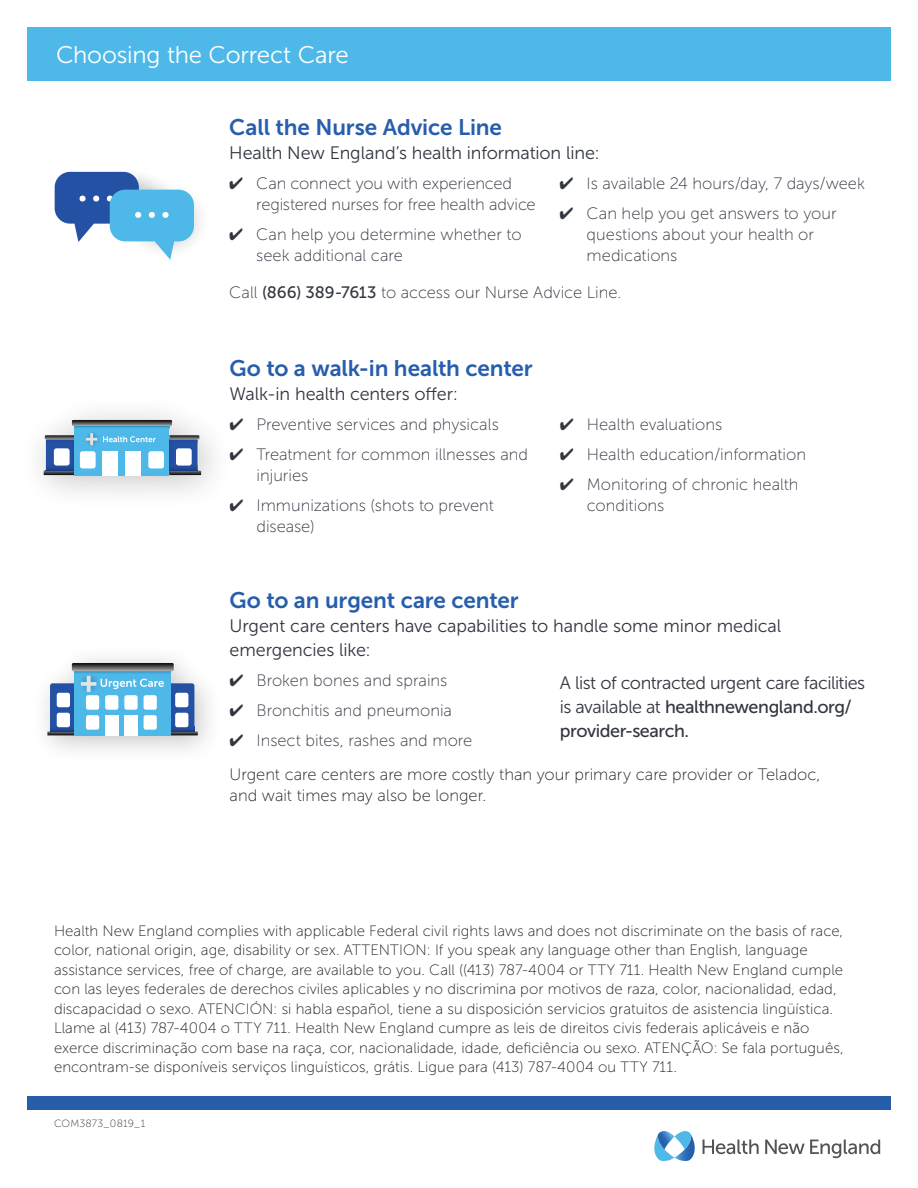
<style>
.page{position:relative;width:918px;height:1188px;background:#fff}
.page>*{position:absolute;margin:0;border:0;box-sizing:border-box;transform-origin:0 0}
.Page_Title{font:24px "Museo Sans 300";letter-spacing:-.01em;color:#fff}
.body{font:22.5px "Museo Sans 700";letter-spacing:-.005em;color:#275eac}
.body-2{font:18px/24px "Museo Sans 300";letter-spacing:-.01em;color:#323640}
.body-3{font:18px/24px "Museo Sans 300";letter-spacing:-.03em;color:#323640}
.body-4{font:16.5px/21px "Museo Sans 100";color:#323640}
.body-5{font:16.5px/21px "Museo Sans 100";color:#231f20}
.body-6{font:15px/19.5px "Museo Sans 100";letter-spacing:.005em;color:#231f20}
.body-7{font:10.5px "Museo Sans 100";letter-spacing:.015em;color:#323640}
.s1{font-family:"Museo Sans 500"}
</style>
<div class="page">
<div style="left:27px;top:27px;width:864px;height:54px;background:#4eb9e9"></div>
<div style="left:27px;top:1097px;width:864px;height:13px;background:#275eac"></div>
<svg style="left:654px;top:1131px;width:105px;height:30px"></svg>
<svg style="left:765px;top:1140px;width:115px;height:18px"></svg>
<div style="left:20px;top:395px;width:213px;height:116px;background:#231f20;opacity:.25"></div>
<div style="left:46px;top:439px;width:151px;height:35px;background:#2451a3;border-radius:2px"></div>
<svg style="left:44px;top:465px;width:30px;height:10px"></svg>
<svg style="left:169px;top:465px;width:32px;height:10px"></svg>
<div style="left:74px;top:425px;width:95px;height:51px;background:#4eb9e9"></div>
<div style="left:176px;top:448px;width:16px;height:18px;background:#fff;border-radius:3px"></div>
<div style="left:54px;top:448px;width:16px;height:18px;background:#fff;border-radius:3px"></div>
<hr style="left:74px;top:425px;width:96px;height:3px;background:#40a1d0">
<svg style="left:72px;top:420px;width:100px;height:6px"></svg>
<div style="left:80px;top:451px;width:16px;height:17px;background:#fff;border-radius:3px"></div>
<div style="left:148px;top:451px;width:16px;height:17px;background:#fff;border-radius:3px"></div>
<div style="left:103px;top:451px;width:15px;height:25px;background:#fff"></div>
<div style="left:125px;top:451px;width:16px;height:25px;background:#fff"></div>
<svg style="left:45px;top:433px;width:154px;height:12px"></svg>
<img style="left:105px;top:171px;width:20px;height:1px">
<svg style="left:55px;top:172px;width:139px;height:88px"></svg>
<div style="left:32px;top:645px;width:191px;height:119px;background:#231f20;opacity:.25"></div>
<div style="left:50px;top:683px;width:144px;height:52px;background:#2451a3;border-radius:3px"></div>
<img style="left:171px;top:727px;width:23px;height:5px">
<svg style="left:171px;top:732px;width:27px;height:3px"></svg>
<img style="left:50px;top:727px;width:24px;height:5px">
<svg style="left:47px;top:732px;width:27px;height:3px"></svg>
<div style="left:74px;top:672px;width:97px;height:64px;background:#4eb9e9"></div>
<div style="left:86px;top:695px;width:13px;height:15px;background:#fff;border-radius:2px"></div>
<div style="left:105px;top:695px;width:13px;height:15px;background:#fff;border-radius:2px"></div>
<div style="left:124px;top:695px;width:14px;height:15px;background:#fff;border-radius:2px"></div>
<div style="left:144px;top:695px;width:13px;height:15px;background:#fff;border-radius:2px"></div>
<div style="left:175px;top:693px;width:13px;height:14px;background:#fff;border-radius:2px"></div>
<div style="left:175px;top:713px;width:13px;height:14px;background:#fff;border-radius:2px"></div>
<div style="left:57px;top:693px;width:13px;height:14px;background:#fff;border-radius:2px"></div>
<div style="left:57px;top:713px;width:13px;height:14px;background:#fff;border-radius:2px"></div>
<div style="left:86px;top:715px;width:13px;height:15px;background:#fff;border-radius:2px"></div>
<div style="left:144px;top:715px;width:13px;height:15px;background:#fff;border-radius:2px"></div>
<div style="left:105px;top:715px;width:13px;height:21px;background:#fff"></div>
<div style="left:124px;top:715px;width:13px;height:21px;background:#fff"></div>
<svg style="left:72px;top:663px;width:102px;height:29px"></svg>
<p class="Page_Title" style="left:56px;top:42px;width:294px">Choosing the Correct Care</p>
<p class="body" style="left:229px;top:114px;width:274px">Call the Nurse Advice Line</p>
<p class="body-2" style="left:229px;top:141px;width:372px">Health New England’s health information line:</p>
<p class="body-4" style="left:256px;top:173px;width:281px;text-indent:-27px">✔ Can connect you with experienced registered nurses for free health advice</p>
<p class="body-4" style="left:256px;top:224px;width:267px;text-indent:-27px">✔ Can help you determine whether to seek additional care</p>
<p class="body-4" style="left:560px;top:173px;width:307px">✔ Is available 24 hours/day, 7 days/week</p>
<p class="body-4" style="left:587px;top:203px;width:251px;text-indent:-27px">✔ Can help you get answers to your questions about your health or medications</p>
<p class="body-4" style="left:229px;top:282px;width:394px">Call <span class="s1">(866) 389-7613</span> to access our Nurse Advice Line.</p>
<p class="body" style="left:230px;top:355px;width:305px">Go to a walk-in health center</p>
<p class="body-2" style="left:230px;top:382px;width:230px">Walk-in health centers offer:</p>
<p class="body-4" style="left:230px;top:414px;width:271px">✔ Preventive services and physicals</p>
<p class="body-4" style="left:257px;top:444px;width:273px;text-indent:-27px">✔ Treatment for common illnesses and injuries</p>
<p class="body-4" style="left:257px;top:495px;width:239px;text-indent:-27px">✔ Immunizations (shots to prevent disease)</p>
<p class="body-4" style="left:560px;top:414px;width:164px">✔ Health evaluations</p>
<p class="body-4" style="left:560px;top:444px;width:248px">✔ Health education/information</p>
<p class="body-4" style="left:587px;top:474px;width:213px;text-indent:-27px">✔ Monitoring of chronic health conditions</p>
<p class="body" style="left:230px;top:588px;width:291px">Go to an urgent care center</p>
<p class="body-2" style="left:230px;top:614px;width:553px">Urgent care centers have capabilities to handle some minor medical emergencies like:</p>
<p class="body-4" style="left:230px;top:670px;width:219px">✔ Broken bones and sprains</p>
<p class="body-4" style="left:230px;top:700px;width:224px">✔ Bronchitis and pneumonia</p>
<p class="body-4" style="left:230px;top:730px;width:244px">✔ Insect bites, rashes and more</p>
<p class="body-3" style="left:560px;top:671px;width:307px">A list of contracted urgent care facilities is available at <span class="s1">healthnewengland.org/ provider-search.</span></p>
<p class="body-5" style="left:230px;top:764px;width:593px">Urgent care centers are more costly than your primary care provider or Teladoc, and wait times may also be longer.</p>
<p class="body-6" style="left:54px;top:921px;width:791px">Health New England complies with applicable Federal civil rights laws and does not discriminate on the basis of race, color, national origin, age, disability or sex. ATTENTION: If you speak any language other than English, language assistance services, free of charge, are available to you. Call ((413) 787-4004 or TTY 711. Health New England cumple con las leyes federales de derechos civiles aplicables y no discrimina por motivos de raza, color, nacionalidad, edad, discapacidad o sexo. ATENCIÓN: si habla español, tiene a su disposición servicios gratuitos de asistencia lingüística.<br>Llame al (413) 787-4004 o TTY 711. Health New England cumpre as leis de direitos civis federais aplicáveis e não exerce discriminação com base na raça, cor, nacionalidade, idade, deficiência ou sexo. ATENÇÃO: Se fala português, encontram-se disponíveis serviços linguísticos, grátis. Ligue para (413) 787-4004 ou TTY 711.</p>
<p class="body-7" style="left:54px;top:1117px;width:93px">COM3873_0819_1</p>
</div>
